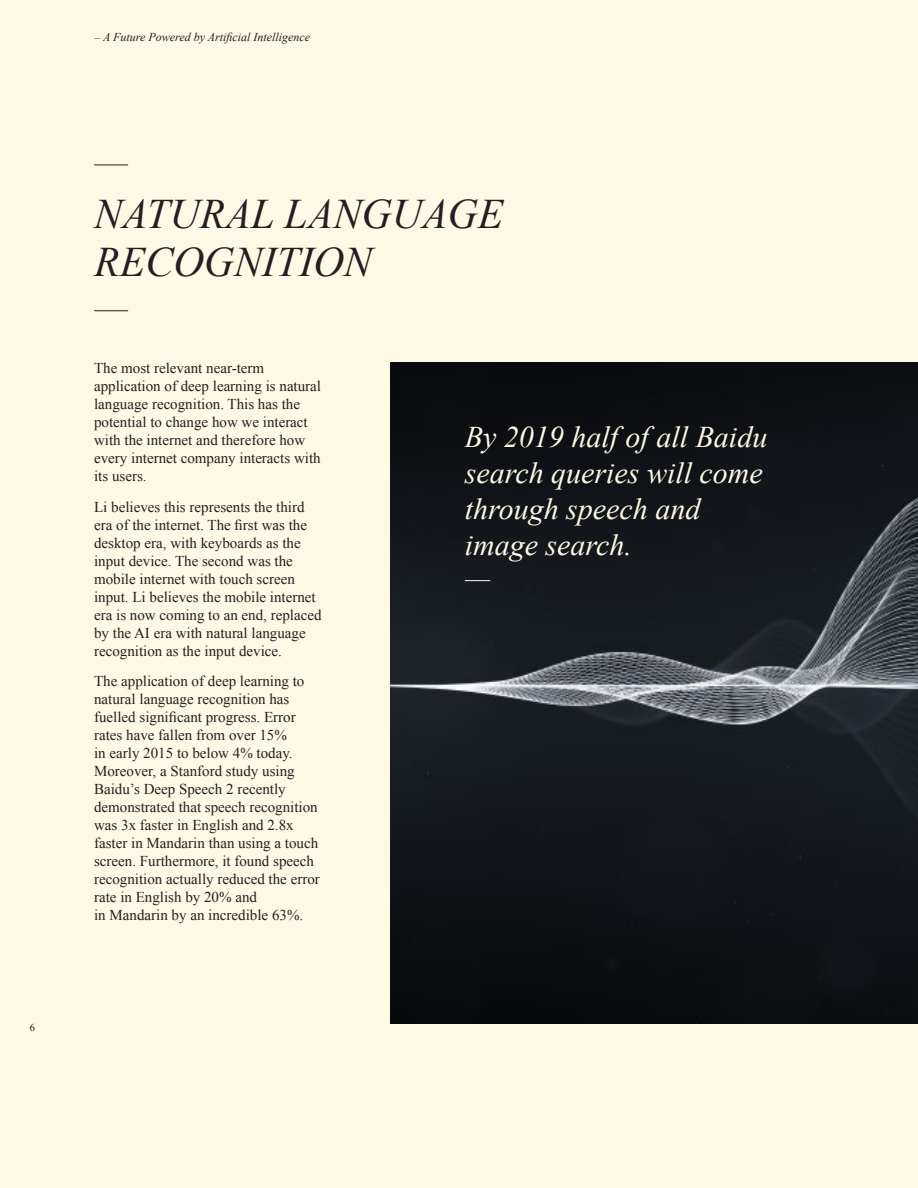
<style>
.page{position:relative;width:918px;height:1188px;background:#fef9e5}
.page>*{position:absolute;margin:0;border:0;box-sizing:border-box;transform-origin:0 0}
.t1{font:italic 42px/48px "Times New Roman";color:#231f20}
.t2{font:italic 30px/36px "Times New Roman";color:#fef9e5}
.t3{font:15px/18px "Times New Roman";color:#231f20}
.t4{font:italic 12px "Times New Roman";color:#231f20}
.t5{font:10.5px "Times New Roman";color:#231f20}
</style>
<div class="page">
<img style="left:391px;top:363px;width:527px;height:660px">
<hr style="left:94px;top:165px;width:34px;height:1px;background:#231f20">
<hr style="left:94px;top:310px;width:34px;height:1px;background:#231f20">
<svg style="left:465px;top:580px;width:25px;height:1px"></svg>
<p class="t4" style="left:94px;top:29px;width:217px">– A Future Powered by Artificial Intelligence</p>
<p class="t5" style="left:30px;top:1020px;width:7px">6</p>
<h1 class="t1" style="left:94px;top:189px;width:411px">NATURAL LANGUAGE<br>RECOGNITION</h1>
<p class="t3" style="left:94px;top:359px;width:229px">The most relevant near-term application of deep learning is natural language recognition. This has the potential to change how we interact with the internet and therefore how every internet company interacts with its users.</p>
<p class="t3" style="left:94px;top:497px;width:229px">Li believes this represents the third era of the internet. The first was the desktop era, with keyboards as the input device. The second was the mobile internet with touch screen input. Li believes the mobile internet era is now coming to an end, replaced by the AI era with natural language recognition as the input device.</p>
<p class="t3" style="left:94px;top:672px;width:227px">The application of deep learning to natural language recognition has fuelled significant progress. Error rates have fallen from over 15%<br>in early 2015 to below 4% today.<br>Moreover, a Stanford study using Baidu’s Deep Speech 2 recently demonstrated that speech recognition was 3x faster in English and 2.8x faster in Mandarin than using a touch screen. Furthermore, it found speech recognition actually reduced the error rate in English by 20% and<br>in Mandarin by an incredible 63%.</p>
<h2 class="t2" style="left:465px;top:418px;width:304px">By 2019 half of all Baidu search queries will come through speech and image search.</h2>
</div>
